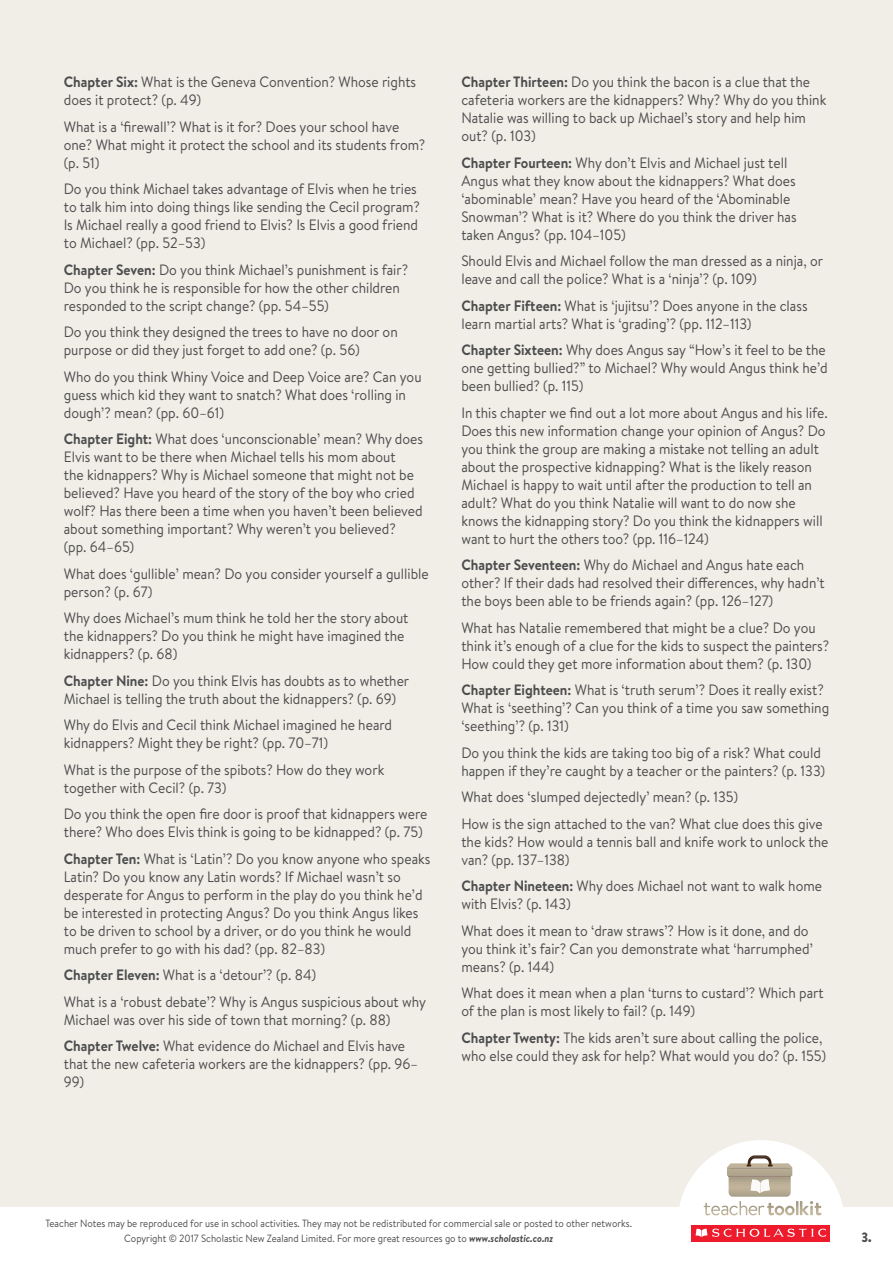
<style>
.page{position:relative;width:893px;height:1263px;background:#f1ede7}
.page>*{position:absolute;margin:0;border:0;box-sizing:border-box;transform-origin:0 0}
.t1{font:15px/18px "Brandon Text";color:#4b4c4d;scale:.92 1}
.t2{font:900 13.5px "Brandon Text";color:#4b4c4d;scale:.92 1}
.t3{font:10.5px/15px "Brandon Text";color:#4b4c4d;text-align:center;scale:.92 1}
.s1{font-weight:700}
.s2{font-weight:700;font-style:italic}
</style>
<div class="page">
<div style="left:0;top:1207px;width:893px;height:56px;background:#fff"></div>
<svg style="left:679px;top:1140px;width:164px;height:102px"></svg>
<p class="t1" style="left:64px;top:72px;width:385px"><span class="s1">Chapter Six:</span> What is the Geneva Convention? Whose rights does it protect? (p. 49)</p>
<p class="t1" style="left:64px;top:117px;width:394px">What is a ‘firewall’? What is it for? Does your school have one? What might it protect the school and its students from? (p. 51)</p>
<p class="t1" style="left:64px;top:179px;width:389px">Do you think Michael takes advantage of Elvis when he tries to talk him into doing things like sending the Cecil program?<br>Is Michael really a good friend to Elvis? Is Elvis a good friend to Michael? (pp. 52–53)</p>
<p class="t1" style="left:64px;top:260px;width:376px"><span class="s1">Chapter Seven:</span> Do you think Michael’s punishment is fair?<br>Do you think he is responsible for how the other children responded to the script change? (pp. 54–55)</p>
<p class="t1" style="left:64px;top:322px;width:365px">Do you think they designed the trees to have no door on purpose or did they just forget to add one? (p. 56)</p>
<p class="t1" style="left:64px;top:367px;width:390px">Who do you think Whiny Voice and Deep Voice are? Can you guess which kid they want to snatch? What does ‘rolling in dough’? mean? (pp. 60–61)</p>
<p class="t1" style="left:64px;top:429px;width:392px"><span class="s1">Chapter Eight:</span> What does ‘unconscionable’ mean? Why does Elvis want to be there when Michael tells his mom about<br>the kidnappers? Why is Michael someone that might not be believed? Have you heard of the story of the boy who cried wolf? Has there been a time when you haven’t been believed about something important? Why weren’t you believed?<br>(pp. 64–65)</p>
<p class="t1" style="left:64px;top:564px;width:398px">What does ‘gullible’ mean? Do you consider yourself a gullible person? (p. 67)</p>
<p class="t1" style="left:64px;top:608px;width:376px">Why does Michael’s mum think he told her the story about the kidnappers? Do you think he might have imagined the kidnappers? (p. 68)</p>
<p class="t1" style="left:64px;top:671px;width:377px"><span class="s1">Chapter Nine:</span> Do you think Elvis has doubts as to whether<br>Michael is telling the truth about the kidnappers? (p. 69)</p>
<p class="t1" style="left:64px;top:715px;width:358px">Why do Elvis and Cecil think Michael imagined he heard kidnappers? Might they be right? (pp. 70–71)</p>
<p class="t1" style="left:64px;top:760px;width:350px">What is the purpose of the spibots? How do they work together with Cecil? (p. 73)</p>
<p class="t1" style="left:64px;top:804px;width:397px">Do you think the open fire door is proof that kidnappers were there? Who does Elvis think is going to be kidnapped? (p. 75)</p>
<p class="t1" style="left:64px;top:849px;width:400px"><span class="s1">Chapter Ten:</span> What is ‘Latin’? Do you know anyone who speaks Latin? Do you know any Latin words? If Michael wasn’t so desperate for Angus to perform in the play do you think he’d be interested in protecting Angus? Do you think Angus likes to be driven to school by a driver, or do you think he would much prefer to go with his dad? (pp. 82–83)</p>
<p class="t1" style="left:64px;top:961px;width:395px;line-height:26.5px"><span class="s1">Chapter Eleven:</span> What is a ‘detour’? (p. 84)<br>What is a ‘robust debate’? Why is Angus suspicious about why</p>
<p class="t1" style="left:64px;top:1006px;width:373px;line-height:26.5px">Michael was over his side of town that morning? (p. 88)<br><span class="s1">Chapter Twelve:</span> What evidence do Michael and Elvis have</p>
<p class="t1" style="left:64px;top:1054px;width:387px">that the new cafeteria workers are the kidnappers? (pp. 96–<br>99)</p>
<p class="t1" style="left:461px;top:72px;width:398px"><span class="s1">Chapter Thirteen:</span> Do you think the bacon is a clue that the cafeteria workers are the kidnappers? Why? Why do you think Natalie was willing to back up Michael’s story and help him out? (p. 103)</p>
<p class="t1" style="left:461px;top:153px;width:366px"><span class="s1">Chapter Fourteen:</span> Why don’t Elvis and Michael just tell Angus what they know about the kidnappers? What does ‘abominable’ mean? Have you heard of the ‘Abominable Snowman’? What is it? Where do you think the driver has taken Angus? (pp. 104–105)</p>
<p class="t1" style="left:461px;top:251px;width:395px">Should Elvis and Michael follow the man dressed as a ninja, or leave and call the police? What is a ‘ninja’? (p. 109)</p>
<p class="t1" style="left:461px;top:296px;width:378px"><span class="s1">Chapter Fifteen:</span> What is ‘jujitsu’? Does anyone in the class learn martial arts? What is ‘grading’? (pp. 112–113)</p>
<p class="t1" style="left:461px;top:340px;width:400px"><span class="s1">Chapter Sixteen:</span> Why does Angus say “How’s it feel to be the one getting bullied?” to Michael? Why would Angus think he’d been bullied? (p. 115)</p>
<p class="t1" style="left:461px;top:403px;width:400px">In this chapter we find out a lot more about Angus and his life.<br>Does this new information change your opinion of Angus? Do you think the group are making a mistake not telling an adult about the prospective kidnapping? What is the likely reason Michael is happy to wait until after the production to tell an adult? What do you think Natalie will want to do now she knows the kidnapping story? Do you think the kidnappers will want to hurt the others too? (pp. 116–124)</p>
<p class="t1" style="left:461px;top:555px;width:397px"><span class="s1">Chapter Seventeen:</span> Why do Michael and Angus hate each other? If their dads had resolved their differences, why hadn’t the boys been able to be friends again? (pp. 126–127)</p>
<p class="t1" style="left:461px;top:618px;width:401px">What has Natalie remembered that might be a clue? Do you think it’s enough of a clue for the kids to suspect the painters?<br>How could they get more information about them? (p. 130)</p>
<p class="t1" style="left:461px;top:680px;width:401px"><span class="s1">Chapter Eighteen:</span> What is ‘truth serum’? Does it really exist?<br>What is ‘seething’? Can you think of a time you saw something ‘seething’? (p. 131)</p>
<p class="t1" style="left:461px;top:743px;width:397px">Do you think the kids are taking too big of a risk? What could happen if they’re caught by a teacher or the painters? (p. 133)</p>
<p class="t1" style="left:461px;top:783px;width:394px;line-height:26.5px">What does ‘slumped dejectedly’ mean? (p. 135)<br>How is the sign attached to the van? What clue does this give</p>
<p class="t1" style="left:461px;top:832px;width:400px">the kids? How would a tennis ball and knife work to unlock the van? (pp. 137–138)</p>
<p class="t1" style="left:461px;top:876px;width:394px"><span class="s1">Chapter Nineteen:</span> Why does Michael not want to walk home with Elvis? (p. 143)</p>
<p class="t1" style="left:461px;top:921px;width:384px">What does it mean to ‘draw straws’? How is it done, and do you think it’s fair? Can you demonstrate what ‘harrumphed’ means? (p. 144)</p>
<p class="t1" style="left:461px;top:983px;width:395px">What does it mean when a plan ‘turns to custard’? Which part of the plan is most likely to fail? (p. 149)</p>
<p class="t1" style="left:461px;top:1028px;width:398px"><span class="s1">Chapter Twenty:</span> The kids aren’t sure about calling the police, who else could they ask for help? What would you do? (p. 155)</p>
<p class="t3" style="left:45px;top:1215px;width:639px">Teacher Notes may be reproduced for use in school activities. They may not be redistributed for commercial sale or posted to other networks.<br>Copyright © 2017 Scholastic New Zealand Limited. For more great resources go to <span class="s2">www.scholastic.co.nz</span></p>
<p class="t2" style="left:861px;top:1227px;width:13px">3.</p>
</div>
